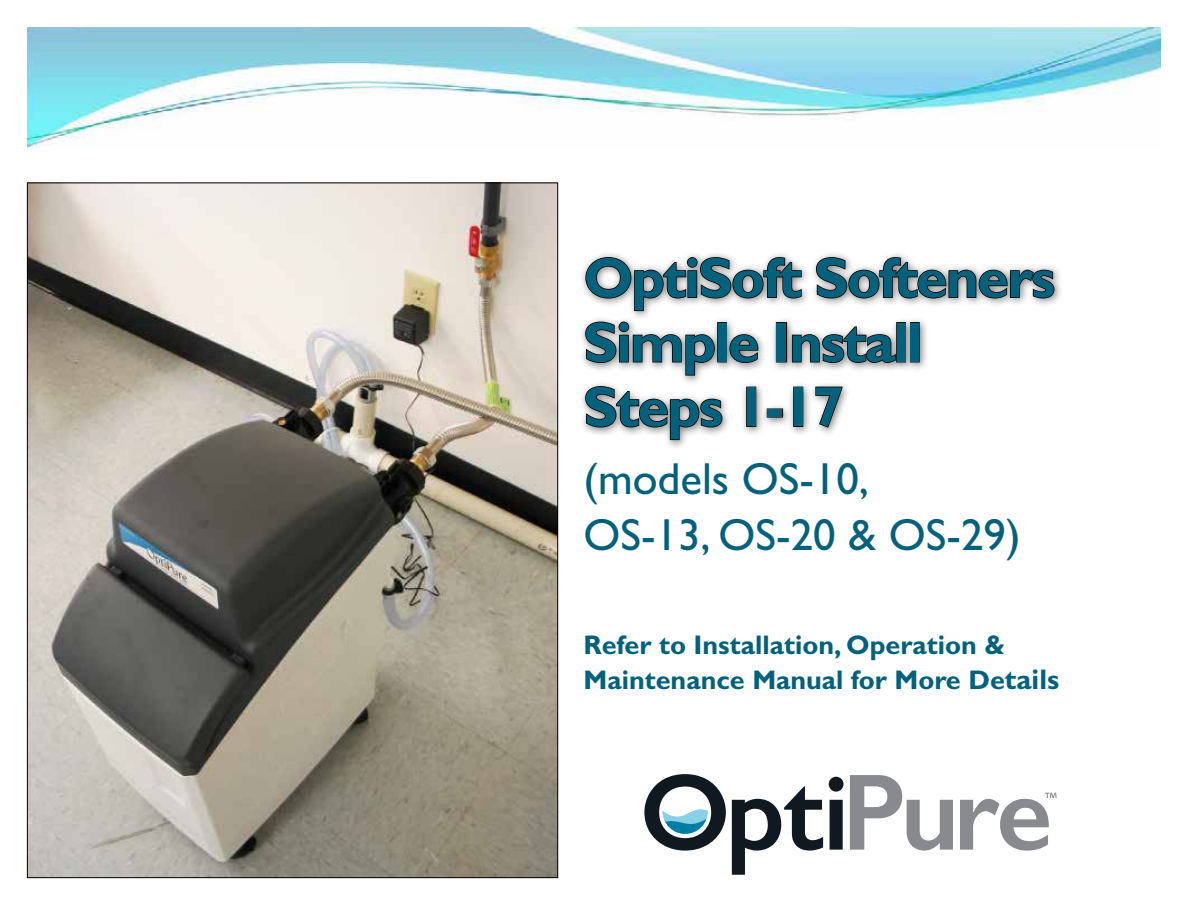
<style>
.page{position:relative;width:1188px;height:918px;background:#fff}
.page>*{position:absolute;margin:0;border:0;box-sizing:border-box;transform-origin:0 0}
.t1{font:700 57px/64.5px "Gill Sans";letter-spacing:-.03em;color:#04617b}
.t2{font:45px/55.5px "Gill Sans";color:#04617b}
.t3{font:700 27px/34.2px "Gill Sans";color:#04617b}
.s1{font-size:28.5px}
</style>
<div class="page">
<img style="left:27px;top:27px;width:1134px;height:121px">
<img style="left:29px;top:185px;width:527px;height:691px">
<div style="left:579px;top:251px;width:485px;height:199px;background:#000;opacity:.5"></div>
<svg style="left:585px;top:256px;width:217px;height:56px"></svg>
<svg style="left:815px;top:256px;width:240px;height:43px"></svg>
<svg style="left:584px;top:321px;width:132px;height:55px"></svg>
<div style="left:717px;top:322px;width:10px;height:40px;border:2px solid #000"></div>
<svg style="left:729px;top:333px;width:30px;height:31px"></svg>
<div style="left:776px;top:322px;width:11px;height:40px;border:2px solid #000"></div>
<svg style="left:791px;top:326px;width:106px;height:38px"></svg>
<div style="left:896px;top:322px;width:10px;height:40px;border:2px solid #000"></div>
<div style="left:910px;top:322px;width:10px;height:40px;border:2px solid #000"></div>
<svg style="left:584px;top:385px;width:139px;height:56px"></svg>
<div style="left:746px;top:387px;width:10px;height:40px;border:2px solid #000"></div>
<div style="left:767px;top:408px;width:16px;height:10px;border:2px solid #000"></div>
<div style="left:793px;top:387px;width:10px;height:40px;border:2px solid #000"></div>
<svg style="left:815px;top:386px;width:28px;height:43px"></svg>
<svg style="left:732px;top:787px;width:91px;height:88px"></svg>
<svg style="left:829px;top:777px;width:15px;height:73px"></svg>
<svg style="left:850px;top:775px;width:103px;height:76px"></svg>
<svg style="left:644px;top:774px;width:82px;height:77px"></svg>
<svg style="left:960px;top:793px;width:97px;height:58px"></svg>
<h1 class="t1" style="left:583px;top:246px;width:473px">OptiSoft Softeners<br>Simple Install<br>Steps 1-17</h1>
<h2 class="t2" style="left:583px;top:452px;width:439px">(models OS-10,<br>OS-13, OS-20 &amp; OS-29)</h2>
<p class="t3" style="left:583px;top:628px;width:477px">Refer to Installation, Operation &amp;<br>Maintenance Manual for More De<span class="s1">tails</span></p>
</div>
